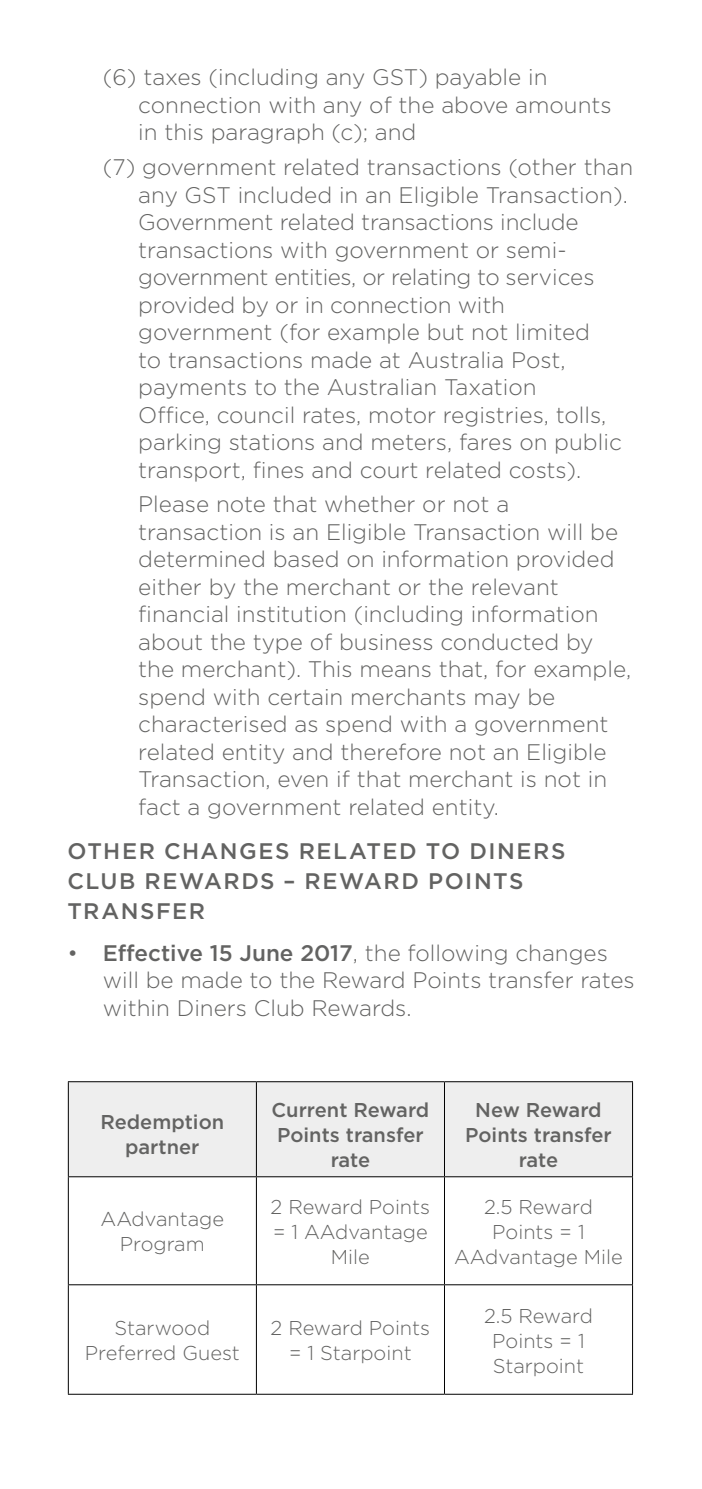
<style>
.page{position:relative;width:702px;height:1489px;background:#fff}
.page>*{position:absolute;margin:0;border:0;box-sizing:border-box;transform-origin:0 0}
.t1{font:300 22.5px/27.5px "Gotham";color:#636362}
.t2{font:500 22.5px/30px "Gotham";letter-spacing:.07em;color:#636362}
.t3{font:300 20px/25px "Gotham";color:#636362;text-align:center}
.t4{font:500 20px/25px "Gotham";color:#636362;text-align:center}
.s1{font-weight:500}
</style>
<div class="page">
<div style="left:69px;top:1082px;width:563px;height:94px;background:#eee"></div>
<hr style="left:256px;top:1082px;width:1px;height:94px;background:#000">
<hr style="left:444px;top:1082px;width:1px;height:94px;background:#000">
<hr style="left:256px;top:1177px;width:1px;height:107px;background:#000">
<hr style="left:444px;top:1177px;width:1px;height:107px;background:#000">
<hr style="left:68px;top:1284px;width:188px;height:1px;background:#000">
<hr style="left:256px;top:1284px;width:188px;height:1px;background:#000">
<hr style="left:256px;top:1285px;width:1px;height:108px;background:#000">
<hr style="left:444px;top:1284px;width:189px;height:1px;background:#000">
<hr style="left:444px;top:1285px;width:1px;height:108px;background:#000">
<hr style="left:68px;top:1177px;width:1px;height:107px;background:#000">
<hr style="left:632px;top:1177px;width:1px;height:107px;background:#000">
<hr style="left:68px;top:1285px;width:1px;height:108px;background:#000">
<hr style="left:632px;top:1285px;width:1px;height:108px;background:#000">
<hr style="left:68px;top:1393px;width:188px;height:1px;background:#000">
<hr style="left:256px;top:1393px;width:188px;height:1px;background:#000">
<hr style="left:444px;top:1393px;width:189px;height:1px;background:#000">
<hr style="left:68px;top:1081px;width:188px;height:1px;background:#000">
<hr style="left:68px;top:1082px;width:1px;height:94px;background:#000">
<hr style="left:256px;top:1081px;width:188px;height:1px;background:#000">
<hr style="left:444px;top:1081px;width:189px;height:1px;background:#000">
<hr style="left:632px;top:1082px;width:1px;height:94px;background:#000">
<hr style="left:68px;top:1176px;width:188px;height:1px;background:#000">
<hr style="left:256px;top:1176px;width:188px;height:1px;background:#000">
<hr style="left:444px;top:1176px;width:189px;height:1px;background:#000">
<p class="t1" style="left:138px;top:63px;width:475px;text-indent:-35px">(6) taxes (including any GST) payable in connection with any of the above amounts in this paragraph (c); and</p>
<p class="t1" style="left:138px;top:153px;width:496px;text-indent:-35px">(7) government related transactions (other than any GST included in an Eligible Transaction).<br>Government related transactions include transactions with government or semi&shy;government entities, or relating to services provided by or in connection with government (for example but not limited<br>to transactions made at Australia Post, payments to the Australian Taxation<br>Office, council rates, motor registries, tolls, parking stations and meters, fares on public transport, fines and court related costs).</p>
<p class="t1" style="left:138px;top:490px;width:494px">Please note that whether or not a transaction is an Eligible Transaction will be determined based on information provided either by the merchant or the relevant financial institution (including information about the type of business conducted by the merchant). This means that, for example, spend with certain merchants may be characterised as spend with a government related entity and therefore not an Eligible Transaction, even if that merchant is not in fact a government related entity.</p>
<p class="t2" style="left:67px;top:835px;width:499px">OTHER CHANGES RELATED TO DINERS<br>CLUB REWARDS – REWARD POINTS<br>TRANSFER</p>
<p class="t1" style="left:103px;top:938px;width:533px;text-indent:-35px">• <span class="s1">Effective 15 June 2017</span>, the following changes will be made to the Reward Points transfer rates within Diners Club Rewards.</p>
<p class="t4" style="left:100px;top:1109px;width:125px">Redemption partner</p>
<p class="t3" style="left:100px;top:1206px;width:125px">AAdvantage<br>Program</p>
<p class="t4" style="left:271px;top:1096px;width:159px">Current Reward<br>Points transfer rate</p>
<p class="t4" style="left:465px;top:1096px;width:148px">New Reward<br>Points transfer rate</p>
<p class="t3" style="left:270px;top:1193px;width:161px">2 Reward Points = 1 AAdvantage<br>Mile</p>
<p class="t3" style="left:454px;top:1193px;width:170px">2.5 Reward<br>Points = 1<br>AAdvantage Mile</p>
<p class="t3" style="left:85px;top:1314px;width:156px">Starwood<br>Preferred Guest</p>
<p class="t3" style="left:270px;top:1314px;width:161px">2 Reward Points = 1 Starpoint</p>
<p class="t3" style="left:484px;top:1302px;width:110px">2.5 Reward<br>Points = 1<br>Starpoint</p>
</div>
